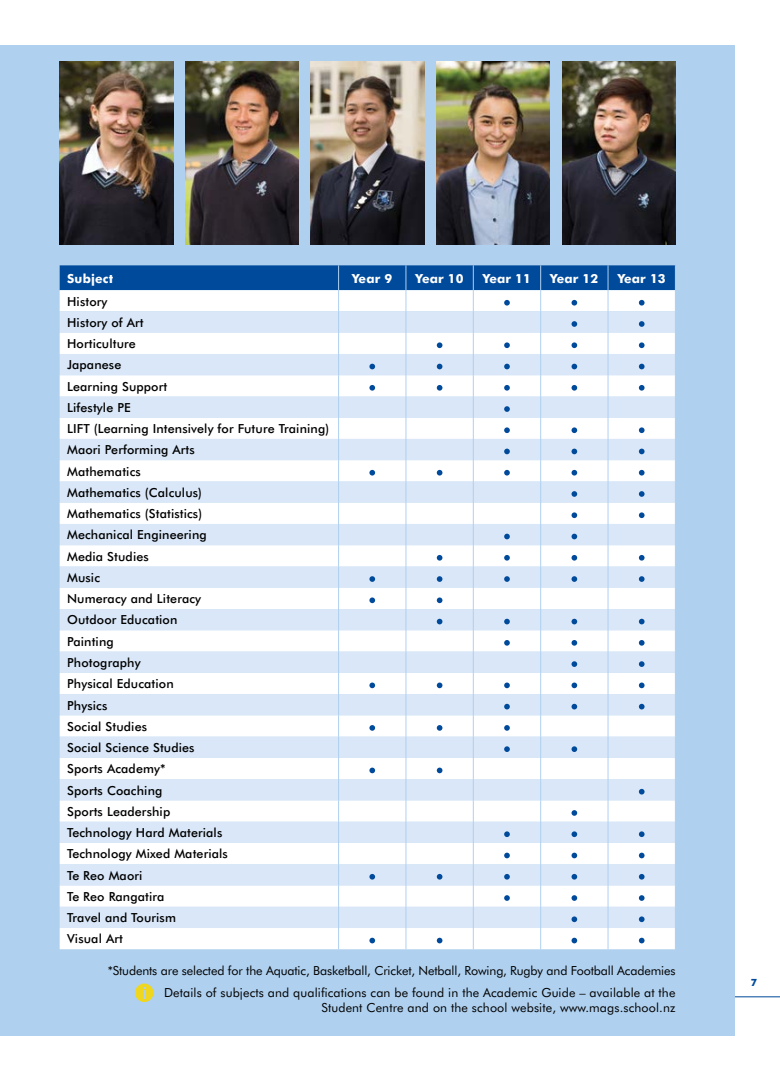
<style>
.page{position:relative;width:780px;height:1081px;background:#fff}
.page>*{position:absolute;margin:0;border:0;box-sizing:border-box;transform-origin:0 0}
.t1{font:500 12.5px/21.2px "Futura BT";letter-spacing:.01em;color:#000}
.t2{font:12.5px/22.1px "Futura BT";letter-spacing:-.01em;color:#000;text-align:right}
.t3{font:12.5px "Futura BT";letter-spacing:.01em;color:#000}
.t4{font:700 12.5px "Futura BT";letter-spacing:.01em;color:#fff}
.t5{font:700 10px "Futura BT";color:#004a9b}
</style>
<div class="page">
<div style="left:0;top:45px;width:735px;height:991px;background:#afd0ef"></div>
<svg style="left:60px;top:265px;width:616px;height:684px;background:#e1ebf7"></svg>
<svg style="left:135px;top:983px;width:18px;height:19px"></svg>
<img style="left:60px;top:62px;width:113px;height:182px">
<img style="left:185px;top:62px;width:114px;height:182px">
<img style="left:311px;top:62px;width:113px;height:182px">
<img style="left:436px;top:62px;width:114px;height:182px">
<img style="left:562px;top:62px;width:113px;height:182px">
<hr style="left:735px;top:996px;width:45px;height:1px;background:#004a9b">
<p class="t4" style="left:67px;top:271px;width:47px">Subject</p>
<p class="t4" style="left:352px;top:271px;width:42px">Year 9</p>
<p class="t4" style="left:415px;top:271px;width:50px">Year 10</p>
<p class="t4" style="left:483px;top:271px;width:50px">Year 11</p>
<p class="t4" style="left:550px;top:271px;width:50px">Year 12</p>
<p class="t4" style="left:617px;top:271px;width:50px">Year 13</p>
<p class="t1" style="left:67px;top:290px;width:263px">History<br>History of Art<br>Horticulture<br>Japanese<br>Learning Support<br>Lifestyle PE<br>LIFT (Learning Intensively for Future Training)<br>Maori Performing Arts<br>Mathematics<br>Mathematics (Calculus)<br>Mathematics (Statistics)<br>Mechanical Engineering<br>Media Studies<br>Music<br>Numeracy and Literacy<br>Outdoor Education<br>Painting<br>Photography<br>Physical Education<br>Physics<br>Social Studies<br>Social Science Studies<br>Sports Academy*<br>Sports Coaching<br>Sports Leadership<br>Technology Hard Materials<br>Technology Mixed Materials<br>Te Reo Maori<br>Te Reo Rangatira<br>Travel and Tourism<br>Visual Art</p>
<p class="t2" style="left:108px;top:959px;width:569px">*Students are selected for the Aquatic, Basketball, Cricket, Netball, Rowing, Rugby and Football Academies<br>Details of subjects and qualifications can be found in the Academic Guide – available at the</p>
<p class="t3" style="left:321px;top:999px;width:355px">Student Centre and on the school website, www.mags.school.nz</p>
<p class="t5" style="left:750px;top:976px;width:8px">7</p>
</div>
